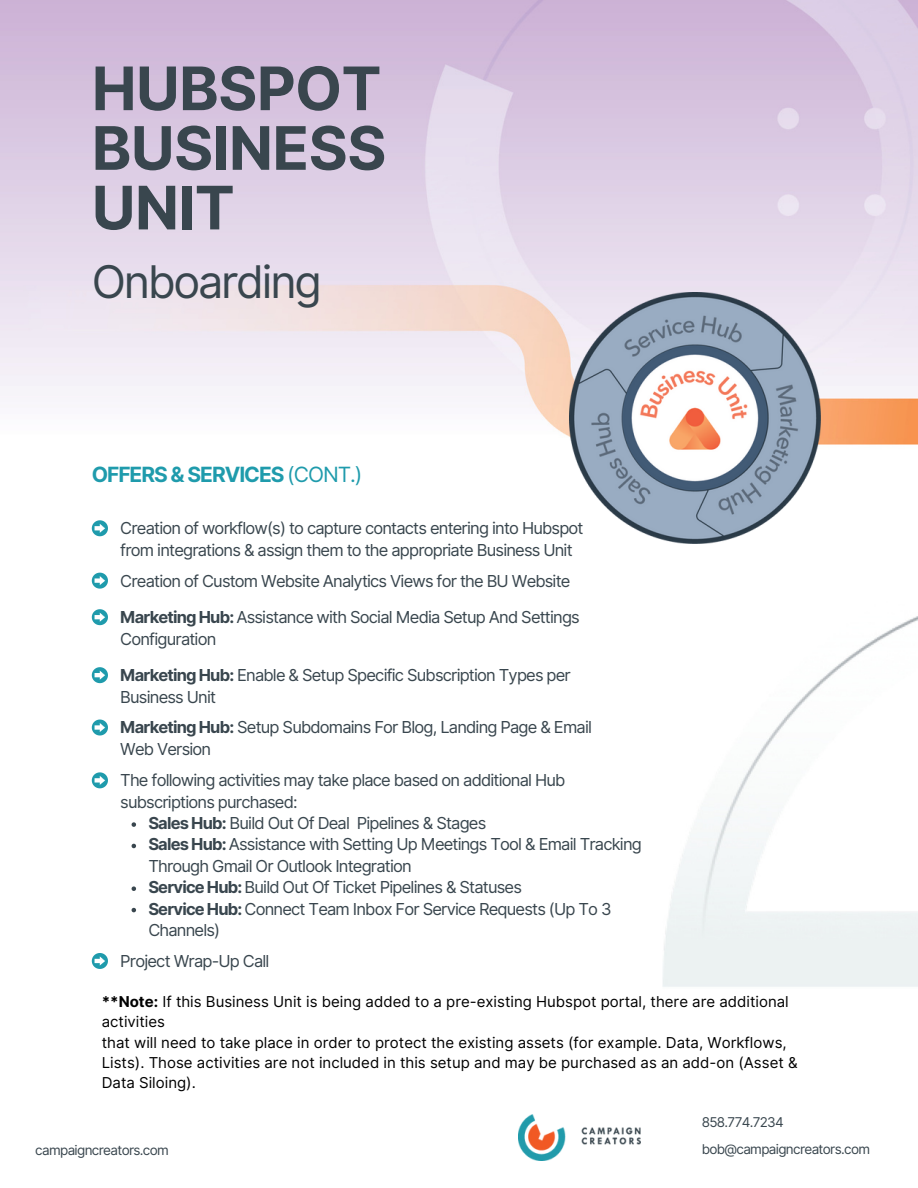
<style>
.page{position:relative;width:918px;height:1188px;background:#fff}
.page>*{position:absolute;margin:0;border:0;box-sizing:border-box;transform-origin:0 0}
.t1{font:700 60px "Inter";letter-spacing:-.01em;color:#39464e}
.t2{font:45px "Inter";letter-spacing:-.05em;color:#39464e}
.t3{font:700 21px "Inter";letter-spacing:-.05em;color:#1f9bac}
.t4{font:16.5px/21.3px "Inter";letter-spacing:-.05em;color:#39464e}
.t5{font:15px/20.2px "Inter";color:#000}
.t6{font:13.5px "Inter";letter-spacing:-.05em;color:#39464e}
.s1{font-weight:400}
.s2{font-weight:700}
</style>
<div class="page">
<img style="left:0;top:0;width:918px;height:987px">
<img style="left:569px;top:292px;width:251px;height:251px">
<img style="left:518px;top:1114px;width:123px;height:47px">
<svg style="left:92px;top:953px;width:16px;height:16px"></svg>
<svg style="left:92px;top:772px;width:16px;height:16px"></svg>
<svg style="left:132px;top:822px;width:4px;height:5px"></svg>
<svg style="left:132px;top:844px;width:4px;height:4px"></svg>
<svg style="left:132px;top:886px;width:4px;height:5px"></svg>
<svg style="left:132px;top:908px;width:4px;height:4px"></svg>
<svg style="left:92px;top:520px;width:16px;height:16px"></svg>
<svg style="left:92px;top:573px;width:16px;height:16px"></svg>
<svg style="left:92px;top:609px;width:16px;height:16px"></svg>
<svg style="left:92px;top:667px;width:16px;height:16px"></svg>
<svg style="left:92px;top:720px;width:16px;height:16px"></svg>
<p class="t1" style="left:92px;top:53px;width:291px">HUBSPOT</p>
<p class="t1" style="left:92px;top:112px;width:296px">BUSINESS</p>
<p class="t1" style="left:92px;top:172px;width:144px">UNIT</p>
<p class="t2" style="left:92px;top:254px;width:232px">Onboarding</p>
<p class="t3" style="left:92px;top:462px;width:272px">OFFERS &amp; SERVICES <span class="s1">(CONT.)</span></p>
<p class="t4" style="left:120px;top:518px;width:465px">Creation of workflow(s) to capture contacts entering into Hubspot from integrations &amp; assign them to the appropriate Business Unit</p>
<p class="t4" style="left:120px;top:570px;width:452px">Creation of Custom Website Analytics Views for the BU Website</p>
<p class="t4" style="left:120px;top:607px;width:461px"><span class="s2">Marketing Hub:</span> Assistance with Social Media Setup And Settings<br>Configuration</p>
<p class="t4" style="left:120px;top:665px;width:452px"><span class="s2">Marketing Hub:</span> Enable &amp; Setup Specific Subscription Types per<br>Business Unit</p>
<p class="t4" style="left:120px;top:717px;width:473px"><span class="s2">Marketing Hub:</span> Setup Subdomains For Blog, Landing Page &amp; Email<br>Web Version</p>
<p class="t4" style="left:120px;top:770px;width:447px">The following activities may take place based on additional Hub subscriptions purchased:</p>
<p class="t4" style="left:148px;top:812px;width:340px"><span class="s2">Sales Hub:</span> Build Out Of Deal Pipelines &amp; Stages</p>
<p class="t4" style="left:148px;top:834px;width:495px"><span class="s2">Sales Hub:</span> Assistance with Setting Up Meetings Tool &amp; Email Tracking<br>Through Gmail Or Outlook Integration</p>
<p class="t4" style="left:148px;top:877px;width:375px"><span class="s2">Service Hub:</span> Build Out Of Ticket Pipelines &amp; Statuses</p>
<p class="t4" style="left:148px;top:898px;width:465px"><span class="s2">Service Hub:</span> Connect Team Inbox For Service Requests (Up To 3<br>Channels)</p>
<p class="t4" style="left:120px;top:950px;width:151px">Project Wrap-Up Call</p>
<p class="t5" style="left:102px;top:992px;width:689px"><span class="s2">**Note:</span> If this Business Unit is being added to a pre-existing Hubspot portal, there are additional activities</p>
<p class="t5" style="left:102px;top:1032px;width:697px">that will need to take place in order to protect the existing assets (for example. Data, Workflows,<br>Lists). Those activities are not included in this setup and may be purchased as an add-on (Asset &amp;<br>Data Siloing).</p>
<p class="t6" style="left:35px;top:1142px;width:135px">campaigncreators.com</p>
<p class="t6" style="left:702px;top:1114px;width:84px">858.774.7234</p>
<p class="t6" style="left:702px;top:1141px;width:170px">bob@campaigncreators.com</p>
</div>
